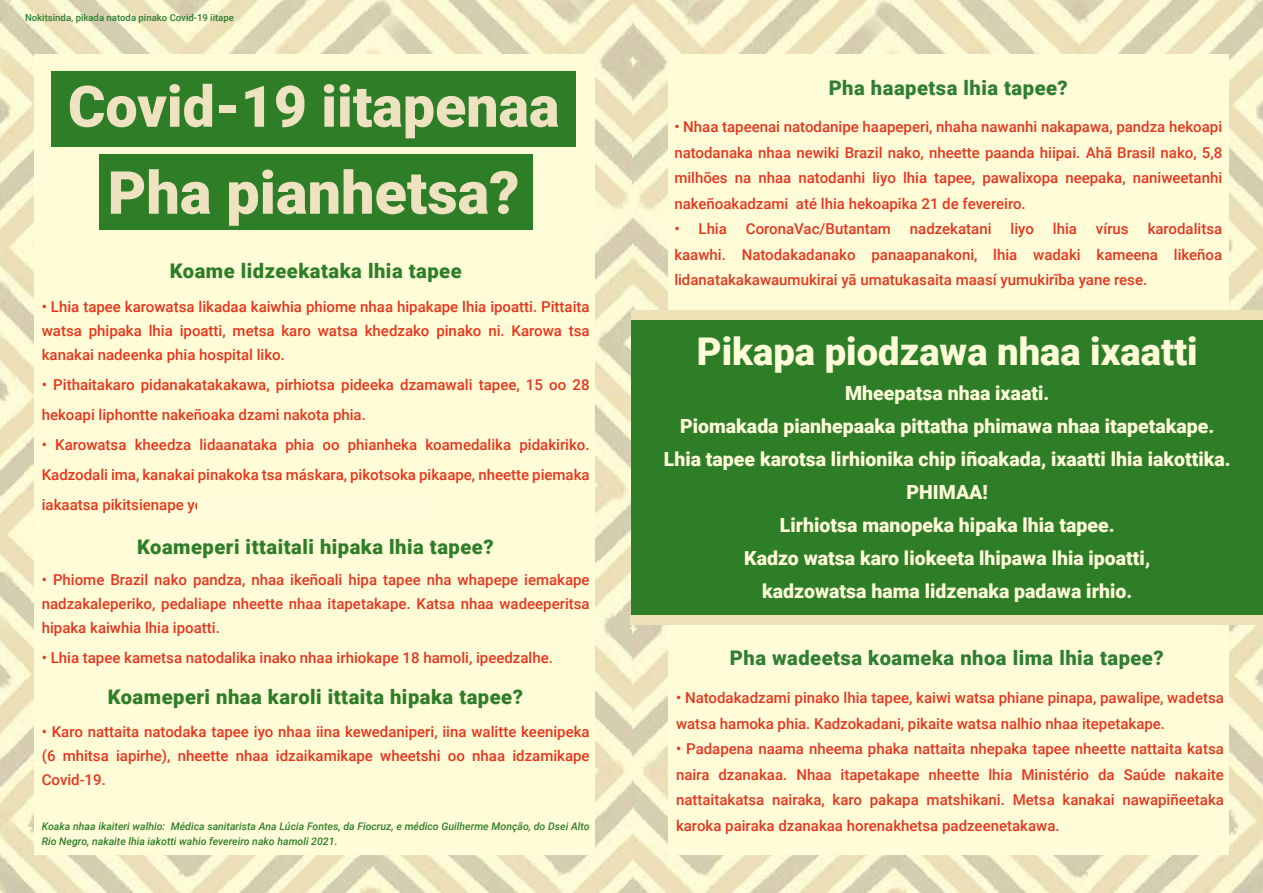
<style>
.page{position:relative;width:1263px;height:893px;background:#fff}
.page>*{position:absolute;margin:0;border:0;box-sizing:border-box;transform-origin:0 0}
.t1{font:900 59.4px "Roboto";color:#eee2c1}
.t2{font:900 57.3px "Roboto";color:#eee2c1}
.t3{font:900 38.25px "Roboto";color:#fffcda}
.t4{font:900 20.1px "Roboto";letter-spacing:.025em;color:#2e7e28}
.t5{font:900 20.1px "Roboto";letter-spacing:.025em;color:#2e7e34}
.t6{font:900 19.5px/33px "Roboto";color:#fffcda;text-align:center}
.t7{font:500 15px/25.5px "Roboto";color:#e63620;text-align:justify}
.t8{font:500 15px/24px "Roboto";color:#e8351c;text-align:justify}
.t9{font:italic 500 10.5px/15px "Roboto";color:#2e7e28}
.t10{font:500 9.6px "Roboto";color:#2e7e34}
</style>
<div class="page">
<img style="left:631px;top:0;width:632px;height:893px">
<img style="left:0;top:0;width:631px;height:893px">
<div style="left:35px;top:54px;width:560px;height:800px;background:#fffcd7"></div>
<div style="left:99px;top:154px;width:434px;height:76px;background:#2e7e28"></div>
<div style="left:51px;top:71px;width:525px;height:76px;background:#2e7e28"></div>
<div style="left:668px;top:54px;width:560px;height:800px;background:#fffcd7"></div>
<div style="left:631px;top:319px;width:632px;height:300px;background:#2e7e28"></div>
<div style="left:631px;top:311px;width:632px;height:9px;background:#eee2b7"></div>
<div style="left:631px;top:615px;width:632px;height:10px;background:#eee1b7"></div>
<p class="t10" style="left:25px;top:11px;width:210px">Nokitsinda, pikada natoda pinako Covid-19 iitape</p>
<h2 class="t2" style="left:68px;top:66px;width:493px">Covid-19 iitapenaa</h2>
<h1 class="t1" style="left:108px;top:151px;width:413px">Pha pianhetsa?</h1>
<h3 class="t4" style="left:170px;top:256px;width:293px">Koame lidzeekataka lhia tapee</h3>
<h3 class="t5" style="left:829px;top:73px;width:241px">Pha haapetsa lhia tapee?</h3>
<p class="t7" style="left:674px;top:114px;width:549px">• Nhaa tapeenai natodanipe haapeperi, nhaha nawanhi nakapawa, pandza hekoapi natodanaka nhaa newiki Brazil nako, nheette paanda hiipai. Ahã Brasil nako, 5,8 milhões na nhaa natodanhi liyo lhia tapee, pawalixopa neepaka, naniweetanhi nakeñoakadzami até lhia hekoapika 21 de fevereiro.</p>
<p class="t7" style="left:674px;top:216px;width:54px">• Lhia</p>
<p class="t7" style="left:746px;top:216px;width:146px">CoronaVac/Butantam</p>
<p class="t7" style="left:910px;top:216px;width:83px">nadzekatani</p>
<p class="t7" style="left:1010px;top:216px;width:25px">liyo</p>
<p class="t7" style="left:1053px;top:216px;width:26px">lhia</p>
<p class="t7" style="left:1096px;top:216px;width:34px">vírus</p>
<p class="t7" style="left:674px;top:216px;width:549px;text-indent:473px">karodalitsa kaawhi. Natodakadanako panaapanakoni, lhia wadaki kameena likeñoa lidanatakakawaumukirai yã umatukasaita maasí yumukirĩba yane rese.</p>
<p class="t8" style="left:42px;top:294px;width:549px">• Lhia tapee karowatsa likadaa kaiwhia phiome nhaa hipakape lhia ipoatti. Pittaita watsa phipaka lhia ipoatti, metsa karo watsa khedzako pinako ni. Karowa tsa kanakai nadeenka phia hospital liko.</p>
<p class="t8" style="left:42px;top:369px;width:549px;line-height:30px">• Pithaitakaro pidanakatakakawa, pirhiotsa pideeka dzamawali tapee, 15 oo 28 hekoapi liphontte nakeñoaka dzami nakota phia.</p>
<p class="t8" style="left:42px;top:429px;width:549px;line-height:30px">• Karowatsa kheedza lidaanataka phia oo phianheka koamedalika pidakiriko.<br>Kadzodali ima, kanakai pinakoka tsa máskara, pikotsoka pikaape, nheette piemaka iakaatsa pikitsienape yodza.</p>
<h3 class="t3" style="left:697px;top:324px;width:502px">Pikapa piodzawa nhaa ixaatti</h3>
<p class="t6" style="left:664px;top:376px;width:568px">Mheepatsa nhaa ixaati.<br>Piomakada pianhepaaka pittatha phimawa nhaa itapetakape.<br>Lhia tapee karotsa lirhionika chip iñoakada, ixaatti lhia iakottika.<br>PHIMAA!<br>Lirhiotsa manopeka hipaka lhia tapee.<br>Kadzo watsa karo liokeeta lhipawa lhia ipoatti,<br>kadzowatsa hama lidzenaka padawa irhio.</p>
<h3 class="t4" style="left:137px;top:532px;width:358px">Koameperi ittaitali hipaka lhia tapee?</h3>
<p class="t7" style="left:42px;top:567px;width:549px;line-height:24px">• Phiome Brazil nako pandza, nhaa ikeñoali hipa tapee nha whapepe iemakape nadzakaleperiko, pedaliape nheette nhaa itapetakape. Katsa nhaa wadeeperitsa hipaka kaiwhia lhia ipoatti.</p>
<p class="t7" style="left:42px;top:644px;width:513px">• Lhia tapee kametsa natodalika inako nhaa irhiokape 18 hamoli, ipeedzalhe.</p>
<h3 class="t5" style="left:730px;top:644px;width:435px">Pha wadeetsa koameka nhoa lima lhia tapee?</h3>
<h3 class="t4" style="left:108px;top:683px;width:417px">Koameperi nhaa karoli ittaita hipaka tapee?</h3>
<p class="t8" style="left:42px;top:719px;width:549px">• Karo nattaita natodaka tapee iyo nhaa iina kewedaniperi, iina walitte keenipeka (6 mhitsa iapirhe), nheette nhaa idzaikamikape wheetshi oo nhaa idzamikape Covid-19.</p>
<p class="t9" style="left:42px;top:819px;width:549px">Koaka nhaa ikaiteri walhio: Médica sanitarista Ana Lúcia Fontes, da Fiocruz, e médico Guilherme Monção, do Dsei Alto<br>Rio Negro, nakaite lhia iakotti wahio fevereiro nako hamoli 2021.</p>
<p class="t7" style="left:676px;top:685px;width:549px">• Natodakadzami pinako lhia tapee, kaiwi watsa phiane pinapa, pawalipe, wadetsa watsa hamoka phia. Kadzokadani, pikaite watsa nalhio nhaa itepetakape.</p>
<p class="t7" style="left:676px;top:736px;width:549px">• Padapena naama nheema phaka nattaita nhepaka tapee nheette nattaita katsa naira dzanakaa. Nhaa itapetakape nheette lhia Ministério da Saúde nakaite nattaitakatsa nairaka, karo pakapa matshikani. Metsa kanakai nawapiñeetaka karoka pairaka dzanakaa horenakhetsa padzeenetakawa.</p>
</div>
